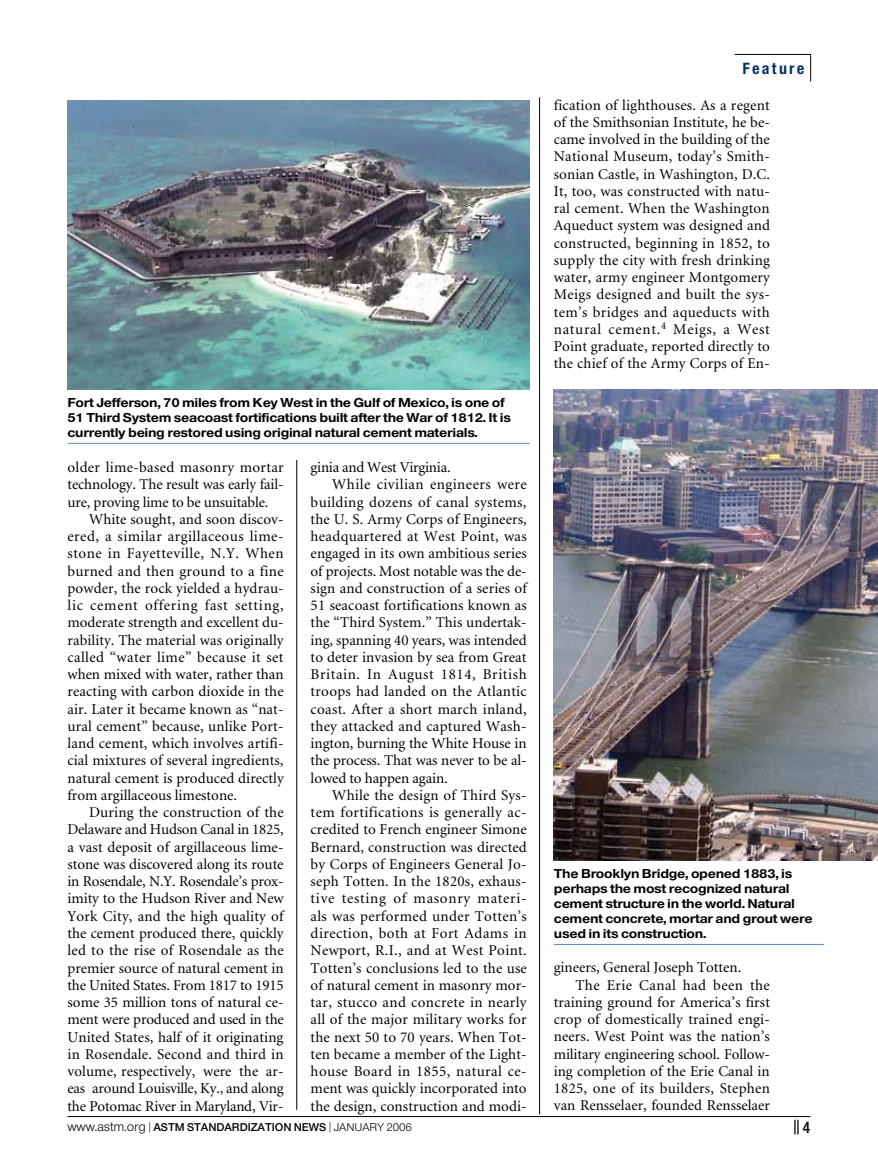
<style>
.page{position:relative;width:878px;height:1175px;background:#fff}
.page>*{position:absolute;margin:0;border:0;box-sizing:border-box;transform-origin:0 0}
.t1{font:15px/17.2px "Minion";letter-spacing:.01em;color:#000;text-align:justify}
.t2{font:15px "Minion";letter-spacing:.03em;color:#000}
.t3{font:15px "Minion";letter-spacing:.04em;color:#000}
.t4{font:15px "Minion";letter-spacing:.045em;color:#000}
.t5{font:15px "Minion";letter-spacing:-.015em;color:#000}
.t6{font:15px "Europa Nr 2 SB Bol Con";color:#003260}
.t7{font:15px "Europa Nr 2 SB Med Con";color:#000}
.t8{font:700 12px/15px "Europa Nr 2 SB";letter-spacing:-.02em;color:#000;scale:1.1 1}
.t9{font:500 10.5px "Europa Nr 2 SB";letter-spacing:-.01em;color:#000}
.s1{font-weight:300;font-size:12px}
.s2{font-weight:300}
</style>
<div class="page">
<hr style="left:296px;top:460px;width:1px;height:649px;background:#000">
<hr style="left:539px;top:97px;width:1px;height:1017px;background:#000">
<hr style="left:67px;top:1116px;width:743px;height:1px;background:#000">
<svg style="left:734px;top:54px;width:77px;height:28px"></svg>
<hr style="left:68px;top:443px;width:461px;height:1px;background:#5387be">
<img style="left:68px;top:100px;width:461px;height:289px">
<img style="left:554px;top:390px;width:324px;height:470px">
<hr style="left:554px;top:944px;width:269px;height:1px;background:#5387be">
<p class="t6" style="left:742px;top:59px;width:64px">Feature</p>
<p class="t8" style="left:68px;top:395px;width:404px">Fort Jefferson, 70 miles from Key West in the Gulf of Mexico, is one of<br>51 Third System seacoast fortifications built after the War of 1812. It is currently being restored using original natural cement materials.</p>
<p class="t1" style="left:67px;top:459px;width:218px">older lime-based masonry mortar technology. The result was early fail&shy;ure, proving lime to be unsuitable.</p>
<p class="t1" style="left:67px;top:511px;width:218px;text-indent:22px">White sought, and soon discov&shy;ered, a similar argillaceous lime&shy;stone in Fayetteville, N.Y. When burned and then ground to a fine powder, the rock yielded a hydrau&shy;lic cement offering fast setting, moderate strength and excellent du&shy;rability. The material was originally called “water lime” because it set when mixed with water, rather than reacting with carbon dioxide in the air. Later it became known as “nat&shy;ural cement” because, unlike Port&shy;land cement, which involves artifi&shy;cial mixtures of several ingredients, natural cement is produced directly from argillaceous limestone.</p>
<p class="t1" style="left:67px;top:804px;width:218px;text-indent:22px">During the construction of the Delaware and Hudson Canal in 1825, a vast deposit of argillaceous lime&shy;stone was discovered along its route in Rosendale, N.Y. Rosendale’s prox&shy;imity to the Hudson River and New York City, and the high quality of the cement produced there, quickly led to the rise of Rosendale as the premier source of natural cement in the United States. From 1817 to 1915 some 35 million tons of natural ce&shy;ment were produced and used in the United States, half of it originating in Rosendale. Second and third in volume, respectively, were the ar&shy;eas around Louisville, Ky., and along the Potomac River in Maryland, Vir-</p>
<p class="t5" style="left:310px;top:460px;width:141px">ginia and West Virginia.</p>
<p class="t2" style="left:332px;top:477px;width:196px">While civilian engineers were</p>
<p class="t1" style="left:310px;top:493px;width:217px">building dozens of canal systems,</p>
<p class="t1" style="left:310px;top:511px;width:217px">the U. S. Army Corps of Engineers,</p>
<p class="t1" style="left:310px;top:528px;width:218px">headquartered at West Point, was</p>
<p class="t1" style="left:310px;top:545px;width:218px">engaged in its own ambitious series</p>
<p class="t1" style="left:310px;top:562px;width:217px">of projects. Most notable was the de-</p>
<p class="t1" style="left:310px;top:580px;width:218px">sign and construction of a series of</p>
<p class="t1" style="left:310px;top:597px;width:217px">51 seacoast fortifications known as</p>
<p class="t1" style="left:310px;top:614px;width:217px">the “Third System.” This undertak-</p>
<p class="t1" style="left:310px;top:631px;width:217px">ing, spanning 40 years, was intended</p>
<p class="t1" style="left:310px;top:649px;width:217px">to deter invasion by sea from Great</p>
<p class="t3" style="left:310px;top:667px;width:217px">Britain. In August 1814, British</p>
<p class="t1" style="left:310px;top:683px;width:218px">troops had landed on the Atlantic</p>
<p class="t1" style="left:310px;top:700px;width:217px">coast. After a short march inland,</p>
<p class="t1" style="left:310px;top:718px;width:217px">they attacked and captured Wash-</p>
<p class="t1" style="left:310px;top:735px;width:217px">ington, burning the White House in</p>
<p class="t1" style="left:310px;top:752px;width:217px">the process. That was never to be al-</p>
<p class="t1" style="left:310px;top:769px;width:139px">lowed to happen again.</p>
<p class="t1" style="left:332px;top:787px;width:196px">While the design of Third Sys-</p>
<p class="t2" style="left:310px;top:805px;width:217px">tem fortifications is generally ac-</p>
<p class="t1" style="left:310px;top:821px;width:218px">credited to French engineer Simone</p>
<p class="t1" style="left:310px;top:838px;width:218px">Bernard, construction was directed</p>
<p class="t1" style="left:310px;top:856px;width:217px">by Corps of Engineers General Jo-</p>
<p class="t1" style="left:310px;top:873px;width:217px">seph Totten. In the 1820s, exhaus-</p>
<p class="t4" style="left:310px;top:891px;width:217px">tive testing of masonry materi-</p>
<p class="t1" style="left:310px;top:907px;width:218px">als was performed under Totten’s</p>
<p class="t2" style="left:310px;top:925px;width:217px">direction, both at Fort Adams in</p>
<p class="t1" style="left:310px;top:942px;width:218px">Newport, R.I., and at West Point.</p>
<p class="t1" style="left:310px;top:959px;width:218px">Totten’s conclusions led to the use</p>
<p class="t1" style="left:310px;top:976px;width:217px">of natural cement in masonry mor-</p>
<p class="t1" style="left:310px;top:994px;width:217px">tar, stucco and concrete in nearly</p>
<p class="t1" style="left:310px;top:1011px;width:217px">all of the major military works for</p>
<p class="t1" style="left:310px;top:1028px;width:217px">the next 50 to 70 years. When Tot-</p>
<p class="t1" style="left:310px;top:1045px;width:217px">ten became a member of the Light-</p>
<p class="t2" style="left:310px;top:1063px;width:217px">house Board in 1855, natural ce-</p>
<p class="t1" style="left:310px;top:1080px;width:217px">ment was quickly incorporated into</p>
<p class="t1" style="left:310px;top:1097px;width:217px">the design, construction and modi-</p>
<p class="t1" style="left:553px;top:97px;width:218px">fication of lighthouses. As a regent of the Smithsonian Institute, he be&shy;came involved in the building of the National Museum, today’s Smith&shy;sonian Castle, in Washington, D.C.<br>It, too, was constructed with natu&shy;ral cement. When the Washington Aqueduct system was designed and constructed, beginning in 1852, to supply the city with fresh drinking water, army engineer Montgomery Meigs designed and built the sys&shy;tem’s bridges and aqueducts with natural cement.<sup>4</sup> Meigs, a West Point graduate, reported directly to the chief of the Army Corps of En-</p>
<p class="t8" style="left:554px;top:866px;width:237px">The Brooklyn Bridge, opened 1883, is perhaps the most recognized natural cement structure in the world. Natural cement concrete, mortar and grout were used in its construction.</p>
<p class="t1" style="left:553px;top:959px;width:189px">gineers, General Joseph Totten.</p>
<p class="t2" style="left:575px;top:977px;width:196px">The Erie Canal had been the</p>
<p class="t1" style="left:553px;top:994px;width:218px">training ground for America’s first</p>
<p class="t1" style="left:553px;top:1011px;width:218px">crop of domestically trained engi-</p>
<p class="t1" style="left:553px;top:1028px;width:218px">neers. West Point was the nation’s</p>
<p class="t1" style="left:553px;top:1045px;width:218px">military engineering school. Follow-</p>
<p class="t1" style="left:553px;top:1063px;width:217px">ing completion of the Erie Canal in</p>
<p class="t1" style="left:553px;top:1080px;width:217px">1825, one of its builders, Stephen</p>
<p class="t1" style="left:553px;top:1097px;width:218px">van Rensselaer, founded Rensselaer</p>
<p class="t9" style="left:67px;top:1121px;width:346px"><span class="s1">www.astm.org</span> <span class="s2">|</span> ASTM STANDARDIZATION N EWS <span class="s2">| January 2006</span></p>
<p class="t7" style="left:793px;top:1117px;width:19px">|| 4</p>
</div>
